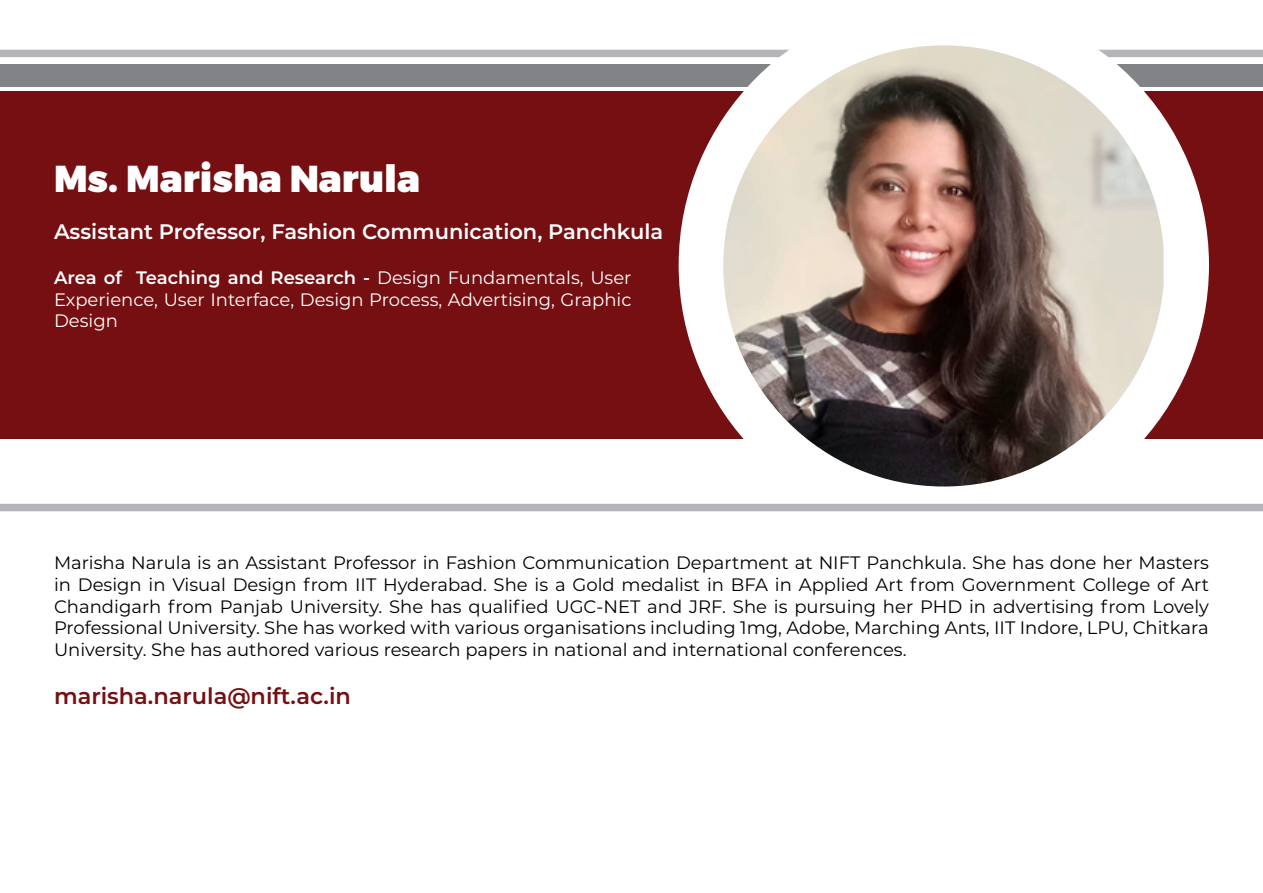
<style>
.page{position:relative;width:1263px;height:893px;background:#fff}
.page>*{position:absolute;margin:0;border:0;box-sizing:border-box;transform-origin:0 0}
.t1{font:900 37.5px "Montserrat";color:#fff}
.t2{font:600 22.5px "Montserrat";color:#750f12}
.t3{font:600 21px "Montserrat";color:#fff}
.t4{font:18px/21.6px "Montserrat";color:#000;text-align:justify}
.t5{font:18px/21.6px "Montserrat";color:#fff;text-align:justify}
.s1{font-weight:600}
</style>
<div class="page">
<div style="left:0;top:50px;width:1263px;height:7px;background:#b3b5b8"></div>
<div style="left:0;top:91px;width:1263px;height:348px;background:#750f12"></div>
<div style="left:0;top:64px;width:1263px;height:22px;background:#818386"></div>
<div style="left:679px;top:0;width:530px;height:530px;background:#fff;border-radius:50%"></div>
<img style="left:723px;top:45px;width:441px;height:441px">
<div style="left:0;top:504px;width:1263px;height:7px;background:#b3b5b8"></div>
<h1 class="t1" style="left:54px;top:156px;width:368px">Ms. Marisha Narula</h1>
<p class="t3" style="left:54px;top:216px;width:611px">Assistant Professor, Fashion Communication, Panchkula</p>
<p class="t5" style="left:54px;top:266px;width:579px"><span class="s1">Area of Teaching and Research -</span> Design Fundamentals, User Experience, User Interface, Design Process, Advertising, Graphic Design</p>
<p class="t4" style="left:54px;top:551px;width:1156px">Marisha Narula is an Assistant Professor in Fashion Communication Department at NIFT Panchkula. She has done her Masters in Design in Visual Design from IIT Hyderabad. She is a Gold medalist in BFA in Applied Art from Government College of Art Chandigarh from Panjab University. She has qualified UGC-NET and JRF. She is pursuing her PHD in advertising from Lovely Professional University. She has worked with various organisations including 1mg, Adobe, Marching Ants, IIT Indore, LPU, Chitkara University. She has authored various research papers in national and international conferences.</p>
<p class="t2" style="left:54px;top:680px;width:298px">marisha.narula@nift.ac.in</p>
</div>
